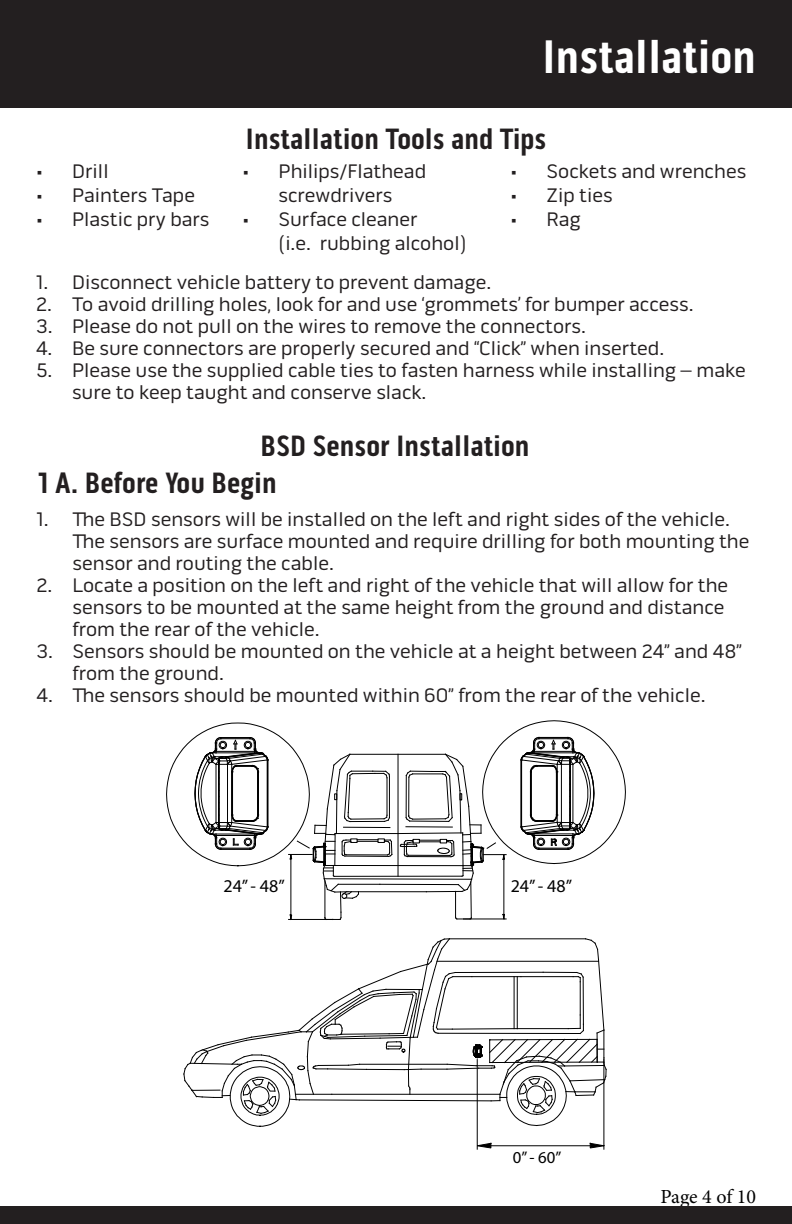
<style>
.page{position:relative;width:792px;height:1224px;background:#fff}
.page>*{position:absolute;margin:0;border:0;box-sizing:border-box;transform-origin:0 0}
.t1{font:700 48px "Pill Gothic 300 mg";color:#fff}
.t2{font:700 30px "Pill Gothic 300 mg";color:#231f20}
.t3{font:20px/22px "Pill Gothic 600 mg";color:#231f20}
.t4{font:20px "Minion Pro";letter-spacing:-.01em;color:#000}
.t5{font:18px "Myriad Pro";color:#000}
.t6{font:16.8px "Myriad Pro";color:#000}
</style>
<div class="page">
<div style="left:0;top:0;width:792px;height:108px;background:#231f20"></div>
<div style="left:0;top:1206px;width:792px;height:18px;background:#231f20"></div>
<svg style="left:166px;top:720px;width:460px;height:200px"></svg>
<svg style="left:476px;top:1143px;width:15px;height:5px"></svg>
<svg style="left:590px;top:1143px;width:14px;height:5px"></svg>
<hr style="left:477px;top:1060px;width:1px;height:89px;background:#000">
<hr style="left:604px;top:1060px;width:1px;height:89px;background:#000">
<hr style="left:491px;top:1145px;width:99px;height:1px;background:#000">
<svg style="left:183px;top:938px;width:424px;height:189px"></svg>
<hr style="left:490px;top:1062px;width:107px;height:1px;background:#000">
<p class="t1" style="left:542px;top:28px;width:215px">Installation</p>
<p class="t3" style="left:36px;top:160px;width:74px">• Drill</p>
<p class="t3" style="left:36px;top:184px;width:161px">• Painters Tape</p>
<p class="t3" style="left:36px;top:208px;width:175px">• Plastic pry bars</p>
<p class="t2" style="left:245px;top:121px;width:303px">Installation Tools and Tips</p>
<p class="t3" style="left:243px;top:159px;width:185px;line-height:24px;text-align:center">• Philips/Flathead screwdrivers</p>
<p class="t3" style="left:279px;top:207px;width:190px;line-height:24px;text-indent:-36px">• Surface cleaner<br>(i.e. rubbing alcohol)</p>
<p class="t3" style="left:511px;top:160px;width:237px">• Sockets and wrenches</p>
<p class="t3" style="left:511px;top:184px;width:104px">• Zip ties</p>
<p class="t3" style="left:511px;top:208px;width:72px">• Rag</p>
<p class="t3" style="left:36px;top:272px;width:457px">1. Disconnect vehicle battery to prevent damage.</p>
<p class="t3" style="left:36px;top:294px;width:659px">2. To avoid drilling holes, look for and use ‘grommets’ for bumper access.</p>
<p class="t3" style="left:36px;top:316px;width:551px">3. Please do not pull on the wires to remove the connectors.</p>
<p class="t3" style="left:36px;top:338px;width:630px">4. Be sure connectors are properly secured and “Click” when inserted.</p>
<p class="t3" style="left:72px;top:360px;width:675px;text-indent:-36px">5. Please use the supplied cable ties to fasten harness while installing – make sure to keep taught and conserve slack.</p>
<p class="t2" style="left:260px;top:428px;width:271px">BSD Sensor Installation</p>
<p class="t2" style="left:38px;top:465px;width:240px">1 A. Before You Begin</p>
<p class="t3" style="left:72px;top:508px;width:679px;text-indent:-36px">1. The BSD sensors will be installed on the left and right sides of the vehicle.<br>The sensors are surface mounted and require drilling for both mounting the sensor and routing the cable.</p>
<p class="t3" style="left:72px;top:574px;width:657px;text-indent:-36px">2. Locate a position on the left and right of the vehicle that will allow for the sensors to be mounted at the same height from the ground and distance from the rear of the vehicle.</p>
<p class="t3" style="left:72px;top:640px;width:671px;text-indent:-36px">3. Sensors should be mounted on the vehicle at a height between 24” and 48” from the ground.</p>
<p class="t3" style="left:36px;top:684px;width:671px">4. The sensors should be mounted within 60” from the rear of the vehicle.</p>
<p class="t5" style="left:223px;top:875px;width:63px">24” - 48”</p>
<p class="t5" style="left:511px;top:875px;width:63px">24” - 48”</p>
<p class="t6" style="left:513px;top:1147px;width:50px">0” - 60”</p>
<p class="t4" style="left:661px;top:1183px;width:97px">Page 4 of 10</p>
</div>
